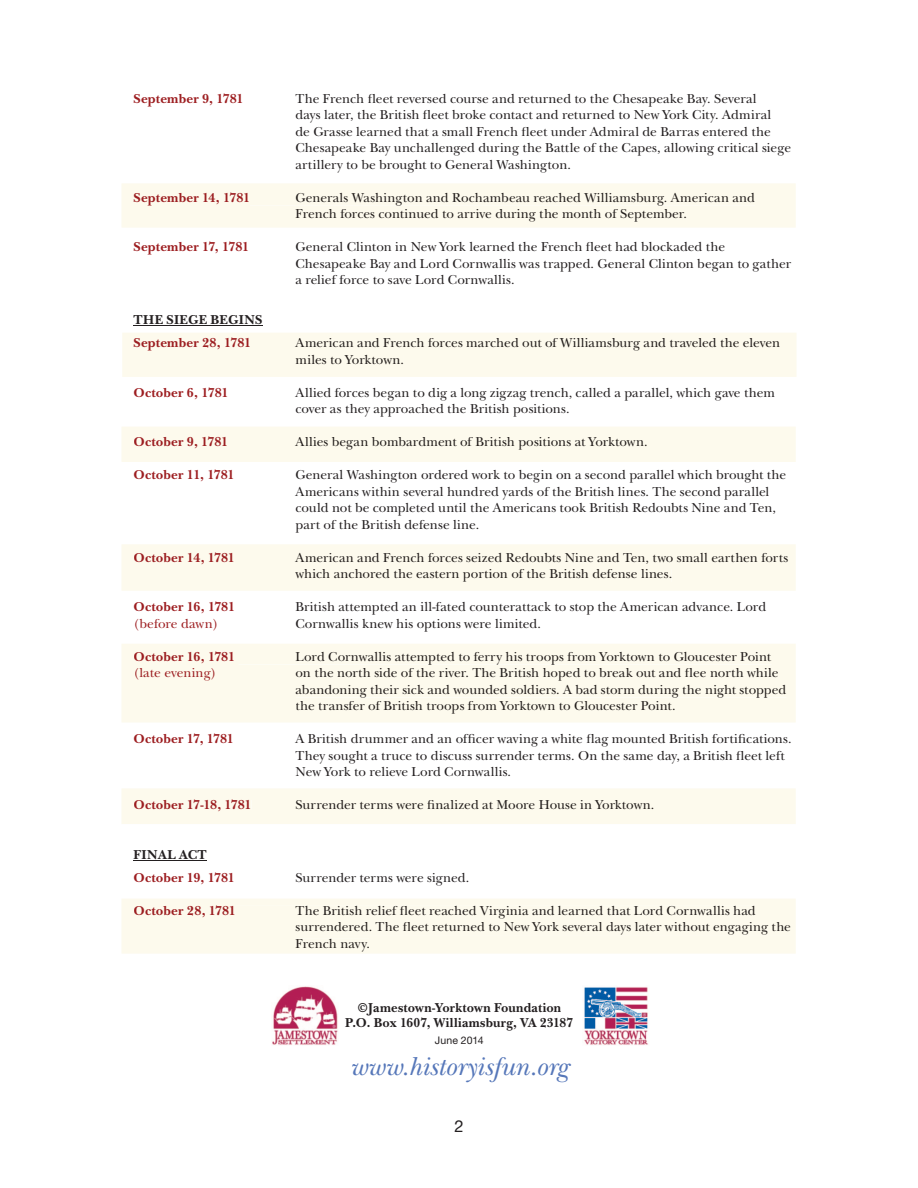
<style>
.page{position:relative;width:918px;height:1188px;background:#fff}
.page>*{position:absolute;margin:0;border:0;box-sizing:border-box;transform-origin:0 0}
.t1{font:italic 27px "New Baskerville";letter-spacing:-.01em;color:#5677b9}
.t2{font:16.5px "Helvetica Neue LT Std";color:#231f20}
.t3{font:13.5px/16.5px "New Baskerville";letter-spacing:.005em;color:#231f20}
.t4{font:13.5px/16.5px "New Baskerville";color:#221d1b}
.t5{font:700 13.5px "New Baskerville";letter-spacing:.01em;color:#9c1e21}
.t6{font:700 13.5px "New Baskerville";letter-spacing:.01em;color:#9d1e21}
.t7{font:700 13.5px/15px "New Baskerville";letter-spacing:.015em;color:#231f20;text-align:center}
.t8{font:13.5px "New Baskerville";letter-spacing:.005em;color:#9c1e21}
.t9{font:13.5px "New Baskerville";color:#9d1e21}
.t10{font:10.5px "Helvetica Neue LT Std";letter-spacing:.005em;color:#231f20}
</style>
<div class="page">
<hr style="left:134px;top:325px;width:129px;height:1px;background:#231f20">
<hr style="left:134px;top:860px;width:73px;height:1px;background:#231f20">
<div style="left:122px;top:183px;width:674px;height:45px;background:#fdfaed"></div>
<div style="left:134px;top:192px;width:115px;height:13px;background:#fdfaed"></div>
<div style="left:250px;top:193px;width:505px;height:12px;background:#fdfaed"></div>
<div style="left:296px;top:209px;width:390px;height:13px;background:#fdfaed"></div>
<div style="left:122px;top:333px;width:674px;height:44px;background:#fdfaed"></div>
<div style="left:134px;top:337px;width:116px;height:14px;background:#fdfaed"></div>
<div style="left:251px;top:338px;width:529px;height:13px;background:#fdfaed"></div>
<div style="left:296px;top:355px;width:107px;height:9px;background:#fdfaed"></div>
<div style="left:122px;top:544px;width:674px;height:47px;background:#fdfaed"></div>
<div style="left:134px;top:552px;width:100px;height:12px;background:#fdfaed"></div>
<div style="left:235px;top:553px;width:553px;height:11px;background:#fdfaed"></div>
<div style="left:295px;top:569px;width:376px;height:13px;background:#fdfaed"></div>
<div style="left:122px;top:427px;width:674px;height:35px;background:#fdfaed"></div>
<div style="left:134px;top:436px;width:93px;height:13px;background:#fdfaed"></div>
<div style="left:228px;top:437px;width:419px;height:13px;background:#fdfaed"></div>
<div style="left:122px;top:644px;width:674px;height:78px;background:#fdfaed"></div>
<div style="left:134px;top:651px;width:100px;height:12px;background:#fdfaed"></div>
<div style="left:238px;top:652px;width:534px;height:12px;background:#fdfaed"></div>
<div style="left:135px;top:668px;width:80px;height:13px;background:#fdfaed"></div>
<div style="left:216px;top:668px;width:563px;height:13px;background:#fdfaed"></div>
<div style="left:296px;top:685px;width:491px;height:12px;background:#fdfaed"></div>
<div style="left:296px;top:701px;width:379px;height:13px;background:#fdfaed"></div>
<div style="left:122px;top:788px;width:674px;height:36px;background:#fdfaed"></div>
<div style="left:134px;top:799px;width:116px;height:13px;background:#fdfaed"></div>
<div style="left:252px;top:800px;width:401px;height:10px;background:#fdfaed"></div>
<div style="left:122px;top:899px;width:674px;height:55px;background:#fdfaed"></div>
<div style="left:134px;top:905px;width:101px;height:12px;background:#fdfaed"></div>
<div style="left:236px;top:906px;width:520px;height:13px;background:#fdfaed"></div>
<div style="left:296px;top:922px;width:495px;height:13px;background:#fdfaed"></div>
<div style="left:296px;top:939px;width:73px;height:13px;background:#fdfaed"></div>
<img style="left:272px;top:986px;width:66px;height:59px">
<img style="left:584px;top:987px;width:64px;height:58px">
<p class="t6" style="left:134px;top:90px;width:111px">September 9, 1781</p>
<p class="t3" style="left:296px;top:90px;width:497px">The French fleet reversed course and returned to the Chesapeake Bay. Several<br>days later, the British fleet broke contact and returned to New York City. Admiral<br>de Grasse learned that a small French fleet under Admiral de Barras entered the Chesapeake Bay unchallenged during the Battle of the Capes, allowing critical siege artillery to be brought to General Washington.</p>
<p class="t5" style="left:134px;top:189px;width:118px">September 14, 1781</p>
<p class="t4" style="left:295px;top:189px;width:461px">Generals Washington and Rochambeau reached Williamsburg. American and<br>French forces continued to arrive during the month of September.</p>
<p class="t6" style="left:134px;top:239px;width:117px">September 17, 1781</p>
<p class="t3" style="left:295px;top:239px;width:497px">General Clinton in New York learned the French fleet had blockaded the<br>Chesapeake Bay and Lord Cornwallis was trapped. General Clinton began to gather a relief force to save Lord Cornwallis.</p>
<p class="t7" style="left:134px;top:312px;width:131px">THE SIEGE BEGINS</p>
<p class="t5" style="left:134px;top:335px;width:119px">September 28, 1781</p>
<p class="t4" style="left:296px;top:335px;width:486px">American and French forces marched out of Williamsburg and traveled the eleven miles to Yorktown.</p>
<p class="t6" style="left:134px;top:384px;width:96px">October 6, 1781</p>
<p class="t3" style="left:296px;top:384px;width:481px">Allied forces began to dig a long zigzag trench, called a parallel, which gave them cover as they approached the British positions.</p>
<p class="t5" style="left:134px;top:434px;width:96px">October 9, 1781</p>
<p class="t4" style="left:295px;top:434px;width:354px">Allies began bombardment of British positions at Yorktown.</p>
<p class="t6" style="left:134px;top:467px;width:102px">October 11, 1781</p>
<p class="t3" style="left:295px;top:467px;width:492px">General Washington ordered work to begin on a second parallel which brought the Americans within several hundred yards of the British lines. The second parallel could not be completed until the Americans took British Redoubts Nine and Ten, part of the British defense line.</p>
<p class="t5" style="left:134px;top:549px;width:103px">October 14, 1781</p>
<p class="t4" style="left:296px;top:549px;width:494px">American and French forces seized Redoubts Nine and Ten, two small earthen forts which anchored the eastern portion of the British defense lines.</p>
<p class="t6" style="left:134px;top:599px;width:103px">October 16, 1781</p>
<p class="t3" style="left:295px;top:599px;width:472px">British attempted an ill-fated counterattack to stop the American advance. Lord</p>
<p class="t9" style="left:134px;top:615px;width:86px">(before dawn)</p>
<p class="t3" style="left:296px;top:615px;width:247px">Cornwallis knew his options were limited.</p>
<p class="t5" style="left:134px;top:648px;width:103px">October 16, 1781</p>
<p class="t4" style="left:295px;top:648px;width:477px">Lord Cornwallis attempted to ferry his troops from Yorktown to Gloucester Point</p>
<p class="t8" style="left:134px;top:665px;width:84px">(late evening)</p>
<p class="t4" style="left:295px;top:665px;width:492px">on the north side of the river. The British hoped to break out and flee north while abandoning their sick and wounded soldiers. A bad storm during the night stopped the transfer of British troops from Yorktown to Gloucester Point.</p>
<p class="t6" style="left:134px;top:731px;width:102px">October 17, 1781</p>
<p class="t3" style="left:296px;top:731px;width:498px">A British drummer and an officer waving a white flag mounted British fortifications.<br>They sought a truce to discuss surrender terms. On the same day, a British fleet left<br>New York to relieve Lord Cornwallis.</p>
<p class="t5" style="left:134px;top:797px;width:120px">October 17-18, 1781</p>
<p class="t4" style="left:296px;top:797px;width:360px">Surrender terms were finalized at Moore House in Yorktown.</p>
<p class="t7" style="left:134px;top:847px;width:75px">FINAL ACT</p>
<p class="t6" style="left:134px;top:870px;width:103px">October 19, 1781</p>
<p class="t3" style="left:295px;top:869px;width:175px">Surrender terms were signed.</p>
<p class="t5" style="left:134px;top:903px;width:104px">October 28, 1781</p>
<p class="t4" style="left:296px;top:902px;width:497px">The British relief fleet reached Virginia and learned that Lord Cornwallis had surrendered. The fleet returned to New York several days later without engaging the<br>French navy.</p>
<p class="t7" style="left:345px;top:1000px;width:229px">©Jamestown-Yorktown Foundation<br>P.O. Box 1607, Williamsburg, VA 23187</p>
<p class="t10" style="left:435px;top:1034px;width:50px">June 2014</p>
<h1 class="t1" style="left:350px;top:1051px;width:219px">www.historyisfun.org</h1>
<p class="t2" style="left:454px;top:1117px;width:11px">2</p>
</div>
